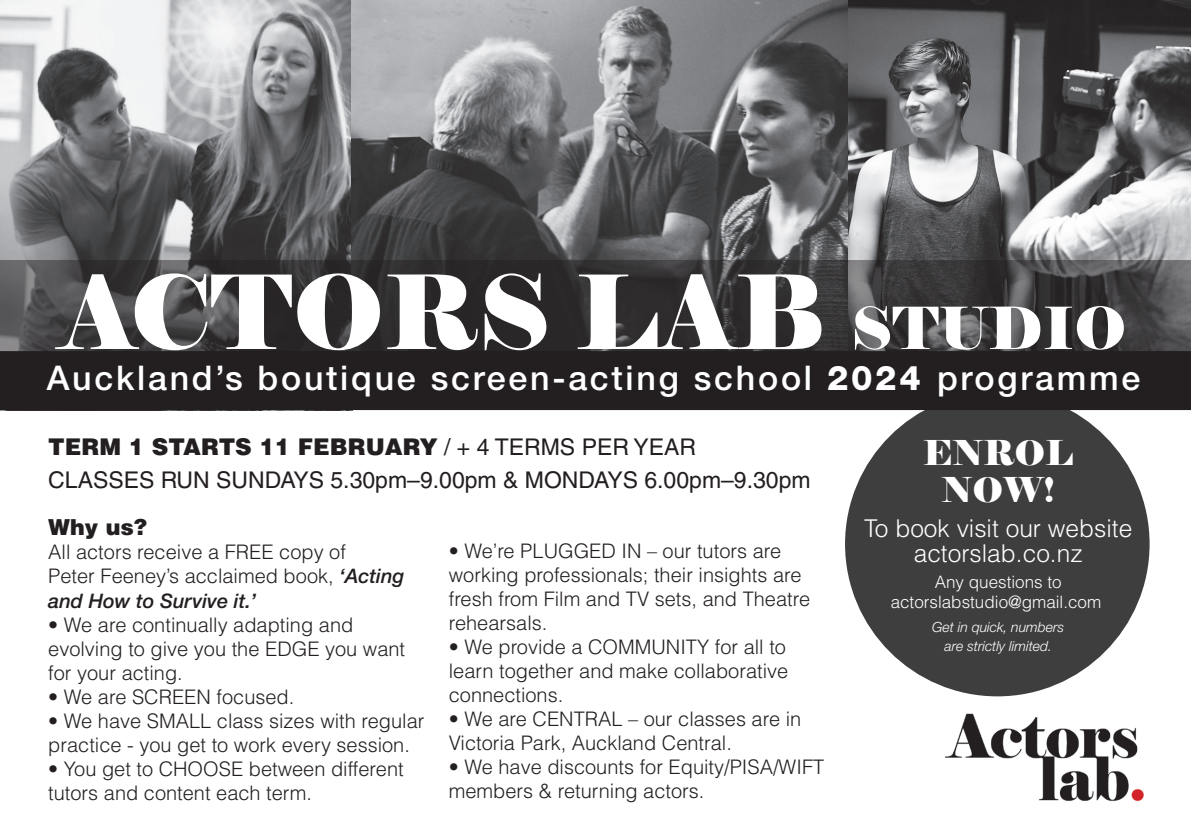
<style>
.page{position:relative;width:1191px;height:840px;background:#fff}
.page>*{position:absolute;margin:0;border:0;box-sizing:border-box;transform-origin:0 0}
.t1{font:102px "Elephant";color:#fff}
.t2{font:500 34px "Helvetica Neue";letter-spacing:.08em;color:#fff}
.t3{font:34px/37.2px "Elephant";color:#fff;text-align:center}
.t4{font:300 24.6px/24.6px "Helvetica";color:#fff;text-align:center}
.t5{font:23px "Helvetica";color:#231f20}
.t6{font:900 23px "Helvetica";color:#231f20}
.t7{font:900 22px "Helvetica";color:#231f20}
.t8{font:300 20px/24px "Helvetica";color:#231f20}
.t9{font:300 17px/20.2px "Helvetica";color:#fff;text-align:center}
.t10{font:italic 300 14px "Helvetica Neue";color:#fff}
.s1{font-size:58px}
.s2{font-weight:800}
.s3{font-weight:400}
.s4{font-family:"Helvetica Neue";font-weight:500;font-style:italic}
</style>
<div class="page">
<div style="left:845px;top:391px;width:304px;height:305px;background:#3e3e3f;border-radius:50%"></div>
<img style="left:945px;top:713px;width:199px;height:88px">
<img style="left:847px;top:0;width:344px;height:259px">
<img style="left:0;top:0;width:351px;height:259px">
<img style="left:351px;top:0;width:496px;height:259px">
<div style="left:0;top:367px;width:1191px;height:43px;background:#231f20"></div>
<svg style="left:0;top:259px;width:1191px;height:108px;background:#383637"></svg>
<p class="t1" style="left:60px;top:248px;width:1067px">ACTORS LAB <span class="s1">STUDIO</span></p>
<p class="t2" style="left:47px;top:357px;width:1094px">Auckland’s boutique screen-acting school <span class="s2">2024</span> programme</p>
<p class="t6" style="left:48px;top:432px;width:649px">TERM 1 STARTS 11 FEBRUARY <span class="s3">/ + 4 TERMS PER YEAR</span></p>
<p class="t5" style="left:48px;top:466px;width:764px">CLASSES RUN SUNDAYS 5.30pm–9.00pm &amp; MONDAYS 6.00pm–9.30pm</p>
<p class="t7" style="left:48px;top:513px;width:101px">Why us?</p>
<p class="t8" style="left:48px;top:540px;width:358px">All actors receive a FREE copy of<br>Peter Feeney’s acclaimed book, <span class="s4">‘Acting and How to Survive it.’</span></p>
<p class="t8" style="left:48px;top:612px;width:358px">• We are continually adapting and evolving to give you the EDGE you want for your acting.</p>
<p class="t8" style="left:48px;top:684px;width:248px">• We are SCREEN focused.</p>
<p class="t8" style="left:48px;top:708px;width:378px">• We have SMALL class sizes with regular practice - you get to work every session.</p>
<p class="t8" style="left:48px;top:756px;width:357px">• You get to CHOOSE between different tutors and content each term.</p>
<p class="t8" style="left:449px;top:538px;width:363px">• We’re PLUGGED IN – our tutors are working professionals; their insights are fresh from Film and TV sets, and Theatre rehearsals.</p>
<p class="t8" style="left:449px;top:634px;width:341px">• We provide a COMMUNITY for all to learn together and make collaborative</p>
<p class="t8" style="left:449px;top:682px;width:116px">connections.</p>
<p class="t8" style="left:449px;top:706px;width:354px">• We are CENTRAL – our classes are in<br>Victoria Park, Auckland Central.</p>
<p class="t8" style="left:449px;top:754px;width:377px">• We have discounts for Equity/PISA/WIFT members &amp; returning actors.</p>
<p class="t3" style="left:923px;top:434px;width:152px">ENROL<br>NOW!</p>
<p class="t4" style="left:864px;top:515px;width:270px">To book visit our website actorslab.co.nz</p>
<p class="t9" style="left:890px;top:571px;width:212px">Any questions to actorslabstudio@gmail.com</p>
<p class="t10" style="left:932px;top:618px;width:133px">Get in quick, numbers</p>
<p class="t10" style="left:944px;top:637px;width:109px">are strictly limited.</p>
</div>
